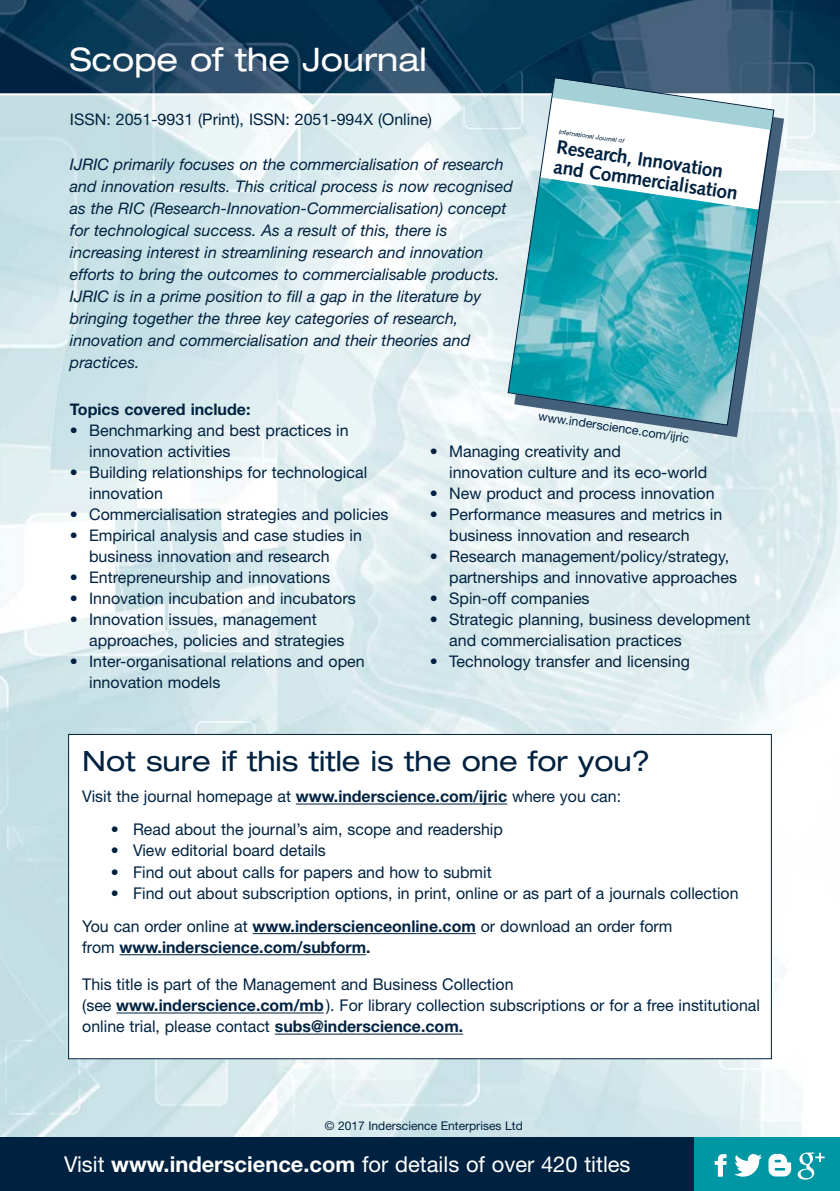
<style>
.page{position:relative;width:840px;height:1191px;background:#fff}
.page>*{position:absolute;margin:0;border:0;box-sizing:border-box;transform-origin:0 0}
.t1{font:expanded 32.4px "Helvetica Neue";color:#fff}
.t2{font:expanded 28px "Helvetica Neue";color:#002240}
.t3{font:21.8px "Helvetica Neue";color:#fff}
.t4{font:700 19.2px/20px "Syntax";color:#002240}
.t5{font:16.2px/21.2px "Helvetica Neue";color:#002240}
.t6{font:700 16.2px "Helvetica Neue";color:#002240}
.t7{font:16px/21px "Helvetica Neue";color:#002240}
.t8{font:italic 16px/22px "Helvetica Neue";color:#002240}
.t9{font:700 16px "Helvetica Neue";color:#002240}
.t10{font:12.4px "Helvetica Neue";color:#002240}
.t11{font:12px "Helvetica Neue";color:#002240}
.t12{font:italic 6.4px "Helvetica Neue";color:#002240}
.s1{font-weight:700}
.s2{font-weight:400}
</style>
<div class="page">
<img style="left:0;top:95px;width:839px;height:1042px">
<img style="left:0;top:0;width:839px;height:93px">
<div style="left:0;top:1137px;width:694px;height:54px;background:#002240"></div>
<div style="left:694px;top:1137px;width:145px;height:54px;background:#0097a4"></div>
<div style="left:69px;top:735px;width:701px;height:323px;background:#fff"></div>
<hr style="left:296px;top:803px;width:211px;height:1px;background:#002240">
<hr style="left:252px;top:933px;width:223px;height:1px;background:#002240">
<hr style="left:119px;top:954px;width:247px;height:1px;background:#002240">
<hr style="left:116px;top:1012px;width:207px;height:1px;background:#002240">
<hr style="left:275px;top:1033px;width:188px;height:1px;background:#002240">
<svg style="left:714px;top:1154px;width:12px;height:22px"></svg>
<svg style="left:734px;top:1154px;width:27px;height:22px"></svg>
<svg style="left:768px;top:1153px;width:22px;height:23px"></svg>
<svg style="left:797px;top:1152px;width:27px;height:27px"></svg>
<svg style="left:514px;top:86px;width:269px;height:351px;background:#c8d9de"></svg>
<svg style="left:506px;top:77px;width:268px;height:349px"></svg>
<h1 class="t1" style="left:70px;top:48px;width:358px">Scope of the Journal</h1>
<p class="t7" style="left:70px;top:110px;width:363px">ISSN: 2051-9931 (Print), ISSN: 2051-994X (Online)</p>
<p class="t8" style="left:70px;top:155px;width:444px">IJRIC primarily focuses on the commercialisation of research and innovation results. This critical process is now recognised as the RIC (Research-Innovation-Commercialisation) concept for technological success. As a result of this, there is increasing interest in streamlining research and innovation efforts to bring the outcomes to commercialisable products.<br>IJRIC is in a prime position to fill a gap in the literature by bringing together the three key categories of research, innovation and commercialisation and their theories and practices.</p>
<p class="t12" style="left:559px;top:129px;width:67px;rotate:8deg">International Journal of</p>
<p class="t4" style="left:557px;top:139px;width:187px;rotate:8deg">Research, Innovation and Commercialisation</p>
<p class="t9" style="left:70px;top:404px;width:182px">Topics covered include:</p>
<p class="t7" style="left:89px;top:421px;width:261px;text-indent:-19px">• Benchmarking and best practices in innovation activities</p>
<p class="t7" style="left:89px;top:463px;width:279px;text-indent:-19px">• Building relationships for technological innovation</p>
<p class="t7" style="left:70px;top:505px;width:320px">• Commercialisation strategies and policies</p>
<p class="t7" style="left:89px;top:526px;width:274px;text-indent:-19px">• Empirical analysis and case studies in business innovation and research</p>
<p class="t7" style="left:70px;top:568px;width:261px">• Entrepreneurship and innovations</p>
<p class="t7" style="left:70px;top:589px;width:287px">• Innovation incubation and incubators</p>
<p class="t7" style="left:89px;top:610px;width:257px;text-indent:-19px">• Innovation issues, management approaches, policies and strategies</p>
<p class="t7" style="left:89px;top:652px;width:277px;text-indent:-19px">• Inter-organisational relations and open innovation models</p>
<p class="t10" style="left:538px;top:412px;width:154px;rotate:8deg">www.inderscience.com/ijric</p>
<p class="t7" style="left:449px;top:442px;width:259px;text-indent:-19px">• Managing creativity and<br>innovation culture and its eco-world</p>
<p class="t7" style="left:429px;top:484px;width:286px">• New product and process innovation</p>
<p class="t7" style="left:449px;top:505px;width:274px;text-indent:-19px">• Performance measures and metrics in business innovation and research</p>
<p class="t7" style="left:449px;top:547px;width:289px;text-indent:-19px">• Research management/policy/strategy, partnerships and innovative approaches</p>
<p class="t7" style="left:429px;top:589px;width:161px">• Spin-off companies</p>
<p class="t7" style="left:449px;top:610px;width:302px;text-indent:-19px">• Strategic planning, business development and commercialisation practices</p>
<p class="t7" style="left:429px;top:652px;width:261px">• Technology transfer and licensing</p>
<h2 class="t2" style="left:82px;top:751px;width:569px">Not sure if this title is the one for you?</h2>
<p class="t5" style="left:82px;top:787px;width:540px">Visit the journal homepage at <span class="s1">www.inderscience.com/ijric</span> where you can:</p>
<p class="t5" style="left:111px;top:820px;width:393px">• Read about the journal’s aim, scope and readership</p>
<p class="t5" style="left:111px;top:841px;width:216px">• View editorial board details</p>
<p class="t5" style="left:111px;top:863px;width:382px">• Find out about calls for papers and how to submit</p>
<p class="t5" style="left:82px;top:878px;width:657px;line-height:33.2px;text-indent:29px">• Find out about subscription options, in print, online or as part of a journals collection<br>You can order online at <span class="s1">www.inderscienceonline.com</span> or download an order form</p>
<p class="t6" style="left:82px;top:941px;width:290px"><span class="s2">from</span> www.inderscience.com/subform.</p>
<p class="t5" style="left:82px;top:975px;width:678px">This title is part of the Management and Business Collection<br>(see <span class="s1">www.inderscience.com/mb</span>). For library collection subscriptions or for a free institutional online trial, please contact <span class="s1">subs@inderscience.com.</span></p>
<p class="t11" style="left:324px;top:1121px;width:199px">© 2017 Inderscience Enterprises Ltd</p>
<h3 class="t3" style="left:64px;top:1156px;width:567px">Visit <span class="s1">www.inderscience.com</span> for details of over 420 titles</h3>
</div>
